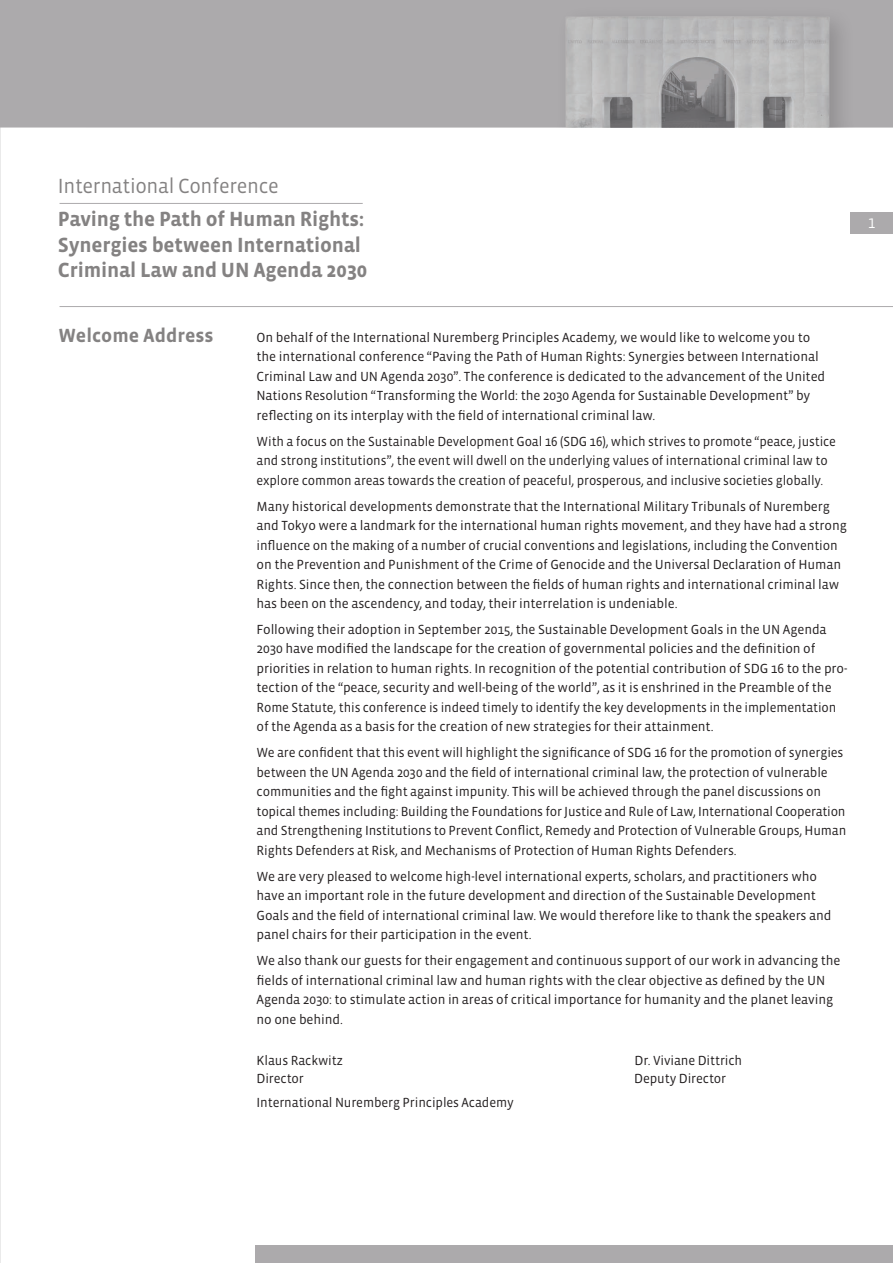
<style>
.page{position:relative;width:893px;height:1263px;background:#fff}
.page>*{position:absolute;margin:0;border:0;box-sizing:border-box;transform-origin:0 0}
.t1{font:700 21px/25.5px "Vista Sans OT";letter-spacing:-.01em;color:#848282}
.t2{font:21px "Vista Sans OT";letter-spacing:-.015em;color:#848282}
.t3{font:700 19.5px "Vista Sans OT";color:#848282}
.t4{font:14.25px "Vista Sans OT";color:#fff}
.t5{font:13.5px/19.5px "Vista Sans OT";letter-spacing:-.01em;color:#231f20}
.t6{font:13.5px/19.5px "Vista Sans OT";letter-spacing:-.01em;color:#231f20;scale:.96 1}
</style>
<div class="page">
<div style="left:0;top:0;width:893px;height:128px;background:#acaaac"></div>
<div style="left:850px;top:213px;width:43px;height:21px;background:#acaaac"></div>
<hr style="left:60px;top:203px;width:303px;height:1px;background:#acaaac">
<hr style="left:60px;top:306px;width:833px;height:1px;background:#acaaac">
<div style="left:255px;top:1246px;width:638px;height:17px;background:#acaaac"></div>
<img style="left:557px;top:0;width:279px;height:4px">
<div style="left:553px;top:4px;width:311px;height:124px;background:#231f20;opacity:.3"></div>
<h1 class="t2" style="left:58px;top:175px;width:222px">International Conference</h1>
<h1 class="t1" style="left:58px;top:207px;width:311px">Paving the Path of Human Rights:<br>Synergies between International<br>Criminal Law and UN Agenda 2030</h1>
<p class="t4" style="left:868px;top:216px;width:9px">1</p>
<h2 class="t3" style="left:58px;top:325px;width:157px">Welcome Address</h2>
<p class="t5" style="left:257px;top:328px;width:570px">On behalf of the International Nuremberg Principles Academy, we would like to welcome you to the international conference “Paving the Path of Human Rights: Synergies between International Criminal Law and UN Agenda 2030”. The conference is dedicated to the advancement of the United Nations Resolution “Transforming the World: the 2030 Agenda for Sustainable Development” by reflecting on its interplay with the field of international criminal law.</p>
<p class="t6" style="left:257px;top:432px;width:605px">With a focus on the Sustainable Development Goal 16 (SDG 16), which strives to promote “peace, justice and strong institutions”, the event will dwell on the underlying values of international criminal law to explore common areas towards the creation of peaceful, prosperous, and inclusive societies globally.</p>
<p class="t5" style="left:257px;top:496px;width:592px">Many historical developments demonstrate that the International Military Tribunals of Nuremberg and Tokyo were a landmark for the international human rights movement, and they have had a strong influence on the making of a number of crucial conventions and legislations, including the Convention on the Prevention and Punishment of the Crime of Genocide and the Universal Declaration of Human Rights. Since then, the connection between the fields of human rights and international criminal law has been on the ascendency, and today, their interrelation is undeniable.</p>
<p class="t5" style="left:257px;top:620px;width:592px">Following their adoption in September 2015, the Sustainable Development Goals in the UN Agenda 2030 have modified the landscape for the creation of governmental policies and the definition of priorities in relation to human rights. In recognition of the potential contribution of SDG 16 to the pro&shy;tection of the “peace, security and well-being of the world”, as it is enshrined in the Preamble of the Rome Statute, this conference is indeed timely to identify the key developments in the implementation of the Agenda as a basis for the creation of new strategies for their attainment.</p>
<p class="t5" style="left:257px;top:743px;width:591px">We are confident that this event will highlight the significance of SDG 16 for the promotion of synergies between the UN Agenda 2030 and the field of international criminal law, the protection of vulnerable communities and the fight against impunity. This will be achieved through the panel discussions on topical themes including: Building the Foundations for Justice and Rule of Law, International Cooperation and Strengthening Institutions to Prevent Conflict, Remedy and Protection of Vulnerable Groups, Human Rights Defenders at Risk, and Mechanisms of Protection of Human Rights Defenders.</p>
<p class="t5" style="left:257px;top:867px;width:576px">We are very pleased to welcome high-level international experts, scholars, and practitioners who have an important role in the future development and direction of the Sustainable Development Goals and the field of international criminal law. We would therefore like to thank the speakers and panel chairs for their participation in the event.</p>
<p class="t5" style="left:257px;top:951px;width:585px">We also thank our guests for their engagement and continuous support of our work in advancing the fields of international criminal law and human rights with the clear objective as defined by the UN Agenda 2030: to stimulate action in areas of critical importance for humanity and the planet leaving no one behind.</p>
<p class="t5" style="left:257px;top:1051px;width:88px">Klaus Rackwitz</p>
<p class="t5" style="left:635px;top:1051px;width:109px">Dr. Viviane Dittrich</p>
<p class="t5" style="left:257px;top:1069px;width:49px">Director</p>
<p class="t5" style="left:634px;top:1069px;width:93px">Deputy Director</p>
<p class="t5" style="left:257px;top:1093px;width:259px">International Nuremberg Principles Academy</p>
</div>
